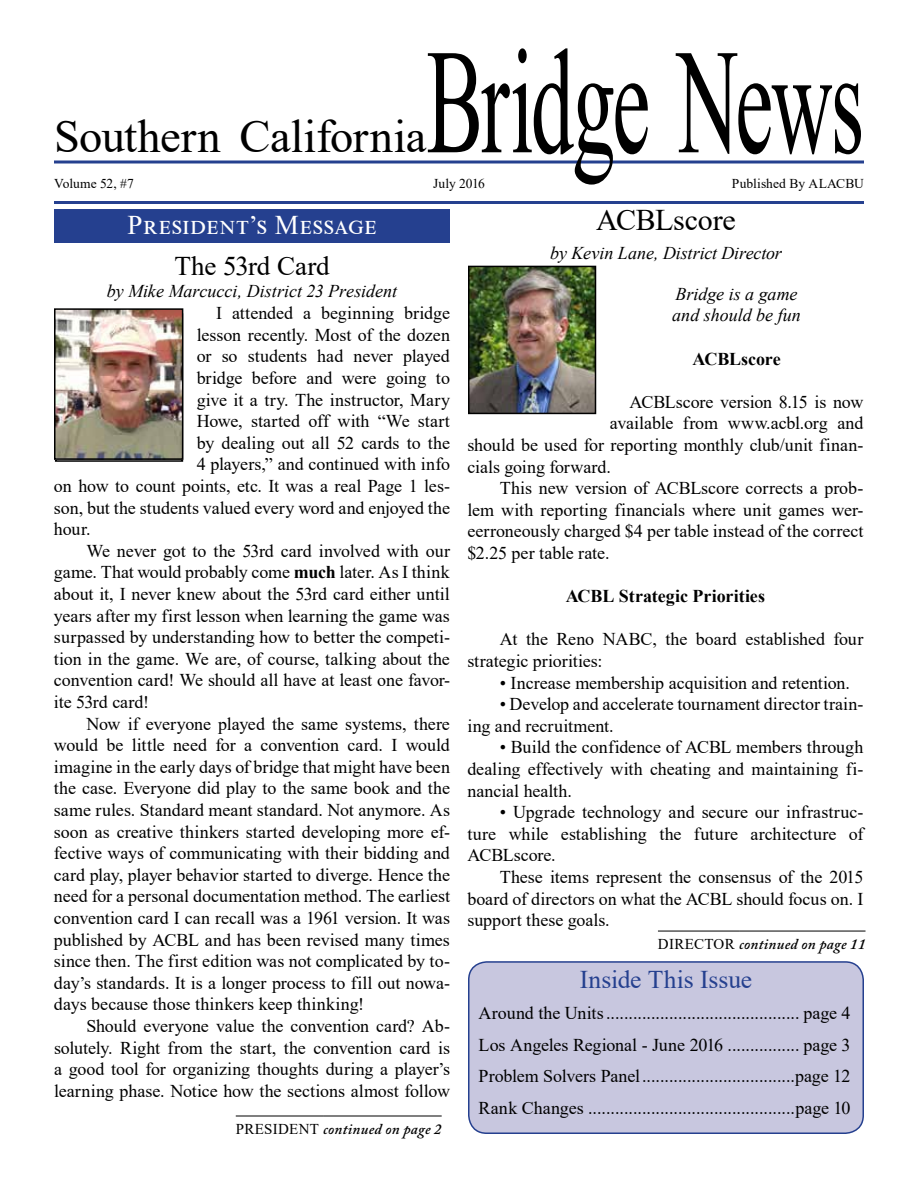
<style>
.page{position:relative;width:918px;height:1188px;background:#fff}
.page>*{position:absolute;margin:0;border:0;box-sizing:border-box;transform-origin:0 0}
.t1{font:149.7px "Times New Roman";letter-spacing:-.03em;color:#000;scale:.57 1}
.t2{font:46.5px "Times New Roman";letter-spacing:-.005em;color:#000}
.t3{font:30px "Times New Roman";letter-spacing:-.005em;color:#000}
.t4{font:27px "Times New Roman";letter-spacing:.035em;color:#fff}
.t5{font:27px "Times New Roman";letter-spacing:-.01em;color:#000}
.t6{font:25.5px "Times New Roman";letter-spacing:-.005em;color:#25408f}
.t7{font:18px/21.6px "Times New Roman";letter-spacing:-.005em;color:#000;text-align:justify}
.t8{font:italic 18px/21.6px "Times New Roman";color:#000}
.t9{font:700 18px "Times New Roman";letter-spacing:-.005em;color:#000}
.t10{font:italic 600 15px "Adobe Caslon Pro";letter-spacing:.02em;color:#000}
.t11{font:13.5px "Times New Roman";color:#000}
.s1{font-weight:700}
.s2{font-family:"Times New Roman";font-weight:400;font-style:normal}
</style>
<div class="page">
<svg style="left:54px;top:160px;width:810px;height:4px;background:#5b6faa"></svg>
<hr style="left:54px;top:201px;width:810px;height:3px;background:#25408f">
<div style="left:54px;top:209px;width:396px;height:34px;background:#25408f"></div>
<img style="left:471px;top:269px;width:122px;height:142px">
<div style="left:468px;top:266px;width:128px;height:148px;border:2px solid #000"></div>
<div style="left:469px;top:962px;width:394px;height:171px;background:#c8c7df;border-radius:18px"></div>
<div style="left:468px;top:961px;width:396px;height:173px;border:2px solid #25408f;border-radius:18px"></div>
<img style="left:57px;top:311px;width:123px;height:146px">
<div style="left:54px;top:308px;width:129px;height:152px;border:2px solid #000"></div>
<hr style="left:236px;top:1116px;width:87px;height:1px;background:#000">
<hr style="left:323px;top:1116px;width:119px;height:1px;background:#000">
<hr style="left:658px;top:931px;width:81px;height:1px;background:#000">
<hr style="left:739px;top:931px;width:127px;height:1px;background:#000">
<h1 class="t1" style="left:426px;top:-3px;width:769px">Bridge News</h1>
<h2 class="t2" style="left:54px;top:104px;width:374px">Southern California</h2>
<p class="t11" style="left:54px;top:174px;width:81px">Volume 52, #7</p>
<p class="t11" style="left:433px;top:174px;width:53px">July 2016</p>
<p class="t11" style="left:732px;top:174px;width:134px">Published By ALACBU</p>
<h3 class="t3" style="left:596px;top:199px;width:141px">ACBLscore</h3>
<p class="t8" style="left:550px;top:241px;width:233px">by Kevin Lane, District Director</p>
<h3 class="t4" style="left:128px;top:206px;width:250px">President’s Message</h3>
<h3 class="t5" style="left:174px;top:247px;width:157px">The 53rd Card</h3>
<p class="t8" style="left:107px;top:280px;width:292px">by Mike Marcucci, District 23 President</p>
<p class="t8" style="left:672px;top:283px;width:130px">Bridge is a game and should be fun</p>
<p class="t9" style="left:692px;top:346px;width:90px">ACBLscore</p>
<p class="t7" style="left:629px;top:391px;width:236px">ACBLscore version 8.15 is now</p>
<p class="t7" style="left:610px;top:412px;width:255px">available from www.acbl.org and</p>
<p class="t7" style="left:467px;top:434px;width:397px">should be used for reporting monthly club/unit finan-</p>
<p class="t7" style="left:467px;top:455px;width:145px">cials going forward.</p>
<p class="t7" style="left:500px;top:477px;width:365px">This new version of ACBLscore corrects a prob-</p>
<p class="t7" style="left:467px;top:499px;width:397px">lem with reporting financials where unit games wer-</p>
<p class="t7" style="left:467px;top:520px;width:398px">eerroneously charged $4 per table instead of the correct</p>
<p class="t7" style="left:467px;top:542px;width:144px">$2.25 per table rate.</p>
<p class="t9" style="left:566px;top:583px;width:201px">ACBL Strategic Priorities</p>
<p class="t7" style="left:467px;top:628px;width:397px;text-indent:32px">At the Reno NABC, the board established four strategic priorities:</p>
<p class="t7" style="left:500px;top:671px;width:352px">• Increase membership acquisition and retention.</p>
<p class="t7" style="left:467px;top:693px;width:397px;text-indent:32px">• Develop and accelerate tournament director train&shy;ing and recruitment.</p>
<p class="t7" style="left:467px;top:736px;width:398px;text-indent:32px">• Build the confidence of ACBL members through dealing effectively with cheating and maintaining fi&shy;nancial health.</p>
<p class="t7" style="left:467px;top:801px;width:398px;text-indent:32px">• Upgrade technology and secure our infrastruc&shy;ture while establishing the future architecture of ACBLscore.</p>
<p class="t7" style="left:467px;top:866px;width:397px;text-indent:32px">These items represent the consensus of the 2015 board of directors on what the ACBL should focus on. I support these goals.</p>
<p class="t7" style="left:216px;top:302px;width:236px">I attended a beginning bridge</p>
<p class="t7" style="left:197px;top:323px;width:255px">lesson recently. Most of the dozen</p>
<p class="t7" style="left:197px;top:345px;width:255px">or so students had never played</p>
<p class="t7" style="left:197px;top:367px;width:255px">bridge before and were going to</p>
<p class="t7" style="left:197px;top:388px;width:255px">give it a try. The instructor, Mary</p>
<p class="t7" style="left:197px;top:410px;width:255px">Howe, started off with “We start</p>
<p class="t7" style="left:197px;top:431px;width:255px">by dealing out all 52 cards to the</p>
<p class="t7" style="left:197px;top:453px;width:255px">4 players,” and continued with info</p>
<p class="t7" style="left:54px;top:475px;width:398px">on how to count points, etc. It was a real Page 1 les-</p>
<p class="t7" style="left:54px;top:496px;width:397px">son, but the students valued every word and enjoyed the</p>
<p class="t7" style="left:54px;top:518px;width:38px">hour.</p>
<p class="t7" style="left:86px;top:539px;width:365px">We never got to the 53rd card involved with our</p>
<p class="t7" style="left:54px;top:561px;width:397px">game. That would probably come <span class="s1">much</span> later. As I think</p>
<p class="t7" style="left:54px;top:583px;width:397px">about it, I never knew about the 53rd card either until</p>
<p class="t7" style="left:54px;top:604px;width:397px">years after my first lesson when learning the game was</p>
<p class="t7" style="left:54px;top:626px;width:398px">surpassed by understanding how to better the competi-</p>
<p class="t7" style="left:54px;top:647px;width:397px">tion in the game. We are, of course, talking about the</p>
<p class="t7" style="left:54px;top:669px;width:398px">convention card! We should all have at least one favor-</p>
<p class="t7" style="left:54px;top:691px;width:97px">ite 53rd card!</p>
<p class="t7" style="left:86px;top:712px;width:365px">Now if everyone played the same systems, there</p>
<p class="t7" style="left:54px;top:734px;width:397px">would be little need for a convention card. I would</p>
<p class="t7" style="left:54px;top:755px;width:398px">imagine in the early days of bridge that might have been</p>
<p class="t7" style="left:54px;top:777px;width:398px">the case. Everyone did play to the same book and the</p>
<p class="t7" style="left:54px;top:799px;width:398px">same rules. Standard meant standard. Not anymore. As</p>
<p class="t7" style="left:54px;top:820px;width:398px">soon as creative thinkers started developing more ef-</p>
<p class="t7" style="left:54px;top:842px;width:397px">fective ways of communicating with their bidding and</p>
<p class="t7" style="left:54px;top:863px;width:398px">card play, player behavior started to diverge. Hence the</p>
<p class="t7" style="left:54px;top:885px;width:398px">need for a personal documentation method. The earliest</p>
<p class="t7" style="left:54px;top:907px;width:398px">convention card I can recall was a 1961 version. It was</p>
<p class="t7" style="left:54px;top:928px;width:397px">published by ACBL and has been revised many times</p>
<p class="t7" style="left:54px;top:950px;width:398px">since then. The first edition was not complicated by to-</p>
<p class="t7" style="left:54px;top:971px;width:398px">day’s standards. It is a longer process to fill out nowa-</p>
<p class="t7" style="left:54px;top:993px;width:311px">days because those thinkers keep thinking!</p>
<p class="t7" style="left:86px;top:1015px;width:365px">Should everyone value the convention card? Ab-</p>
<p class="t7" style="left:54px;top:1036px;width:398px">solutely. Right from the start, the convention card is</p>
<p class="t7" style="left:54px;top:1058px;width:398px">a good tool for organizing thoughts during a player’s</p>
<p class="t7" style="left:54px;top:1079px;width:398px">learning phase. Notice how the sections almost follow</p>
<p class="t10" style="left:658px;top:935px;width:209px"><span class="s2">DIRECTOR</span> continued on page 11</p>
<h3 class="t6" style="left:580px;top:961px;width:174px">Inside This Issue</h3>
<p class="t7" style="left:479px;top:997px;width:374px;line-height:31.5px">Around the Units........................................... page 4<br>Los Angeles Regional - June 2016 ................ page 3<br>Problem Solvers Panel..................................page 12<br>Rank Changes ..............................................page 10</p>
<p class="t10" style="left:236px;top:1120px;width:207px"><span class="s2">PRESIDENT</span> continued on page 2</p>
</div>
